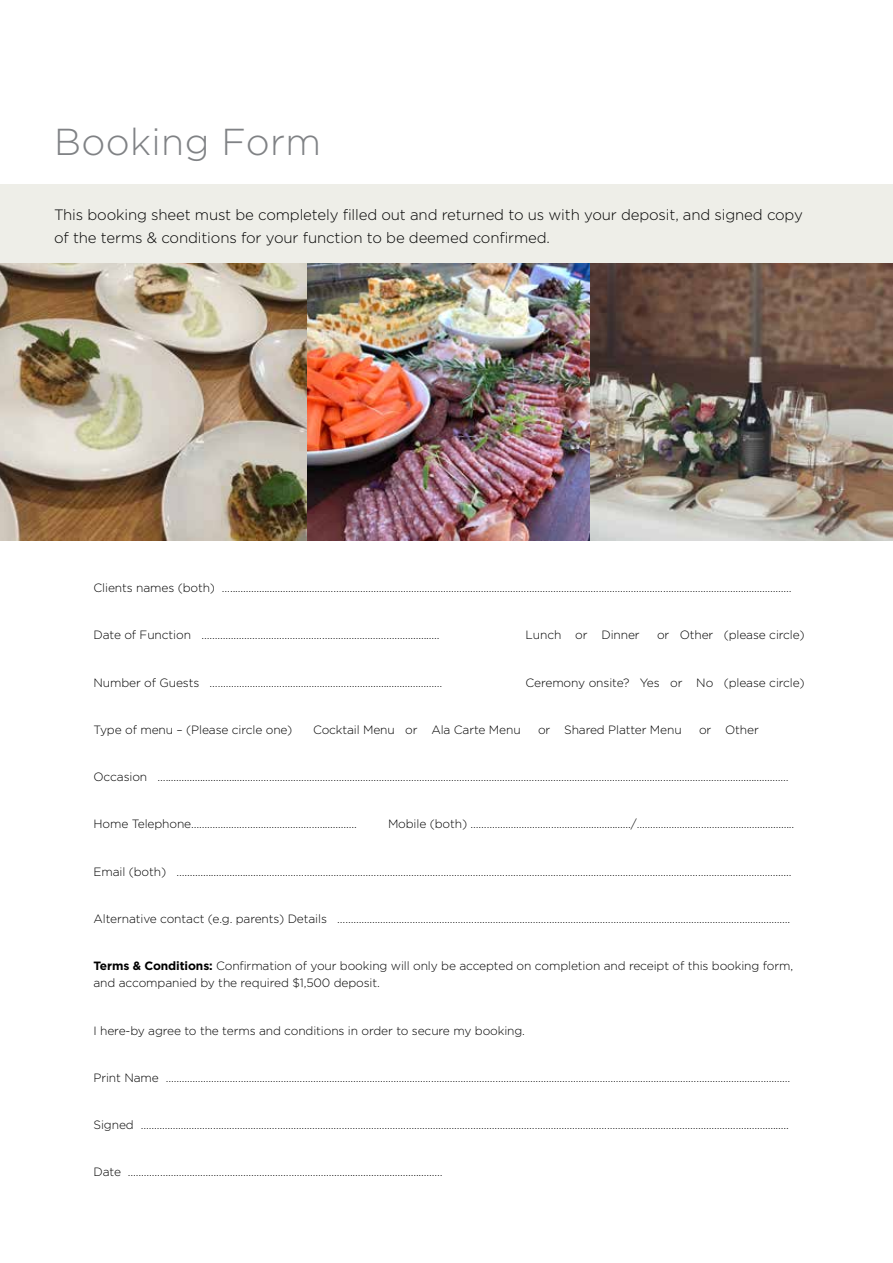
<style>
.page{position:relative;width:893px;height:1263px;background:#fff}
.page>*{position:absolute;margin:0;border:0;box-sizing:border-box;transform-origin:0 0}
.t1{font:300 37.5px "Gotham";letter-spacing:.01em;color:#808285}
.t2{font:300 15px/22.5px "Gotham";letter-spacing:-.01em;color:#000}
.t3{font:300 12px/17.2px "Gotham";letter-spacing:-.01em;color:#000}
.s1{font-weight:700}
</style>
<div class="page">
<div style="left:0;top:184px;width:893px;height:80px;background:#eeeee8"></div>
<img style="left:0;top:263px;width:893px;height:277px">
<h1 class="t1" style="left:54px;top:122px;width:269px">Booking Form</h1>
<p class="t2" style="left:54px;top:203px;width:750px">This booking sheet must be completely filled out and returned to us with your deposit, and signed copy of the terms &amp; conditions for your function to be deemed confirmed.</p>
<p class="t3" style="left:94px;top:579px;width:700px">Clients names (both) …..............................………………………………………………………………………………………………………………………………………………………………</p>
<p class="t3" style="left:94px;top:626px;width:348px">Date of Function ……………………………………………………………………...........</p>
<p class="t3" style="left:526px;top:626px;width:116px">Lunch or Dinner</p>
<p class="t3" style="left:657px;top:626px;width:149px">or Other (please circle)</p>
<p class="t3" style="left:94px;top:673px;width:350px">Number of Guests ……………………………………………………...............…………</p>
<p class="t3" style="left:526px;top:673px;width:280px">Ceremony onsite? Yes or No (please circle)</p>
<p class="t3" style="left:94px;top:721px;width:200px">Type of menu – (Please circle one)</p>
<p class="t3" style="left:313px;top:721px;width:209px">Cocktail Menu or Ala Carte Menu</p>
<p class="t3" style="left:538px;top:721px;width:145px">or Shared Platter Menu</p>
<p class="t3" style="left:699px;top:721px;width:61px">or Other</p>
<p class="t3" style="left:94px;top:768px;width:697px">Occasion …..............................……………………………………………………………………………………………………………………………………………………………………...........……</p>
<p class="t3" style="left:94px;top:815px;width:265px">Home Telephone…………………………………………..............</p>
<p class="t3" style="left:388px;top:815px;width:408px">Mobile (both) ……………………………………….............../………………………………………..............</p>
<p class="t3" style="left:94px;top:862px;width:699px">Email (both) …..............................…………………………………………………………………………………………………………………………………………………………....………….......</p>
<p class="t3" style="left:94px;top:910px;width:698px">Alternative contact (e.g. parents) Details …………………………………………………………………………………………………………………………………………………….</p>
<p class="t3" style="left:94px;top:957px;width:701px"><span class="s1">Terms &amp; Conditions:</span> Confirmation of your booking will only be accepted on completion and receipt of this booking form, and accompanied by the required $1,500 deposit.</p>
<p class="t3" style="left:94px;top:1022px;width:433px">I here-by agree to the terms and conditions in order to secure my booking.</p>
<p class="t3" style="left:94px;top:1069px;width:698px">Print Name ………………………………………………………………………………………………………………………………………………………………………………………………………..……</p>
<p class="t3" style="left:94px;top:1116px;width:697px">Signed ………………………………………………………………………………………………………………………………………………………………………………………………………..…….........</p>
<p class="t3" style="left:94px;top:1163px;width:351px">Date …………………………………………………………………........................................…</p>
</div>
